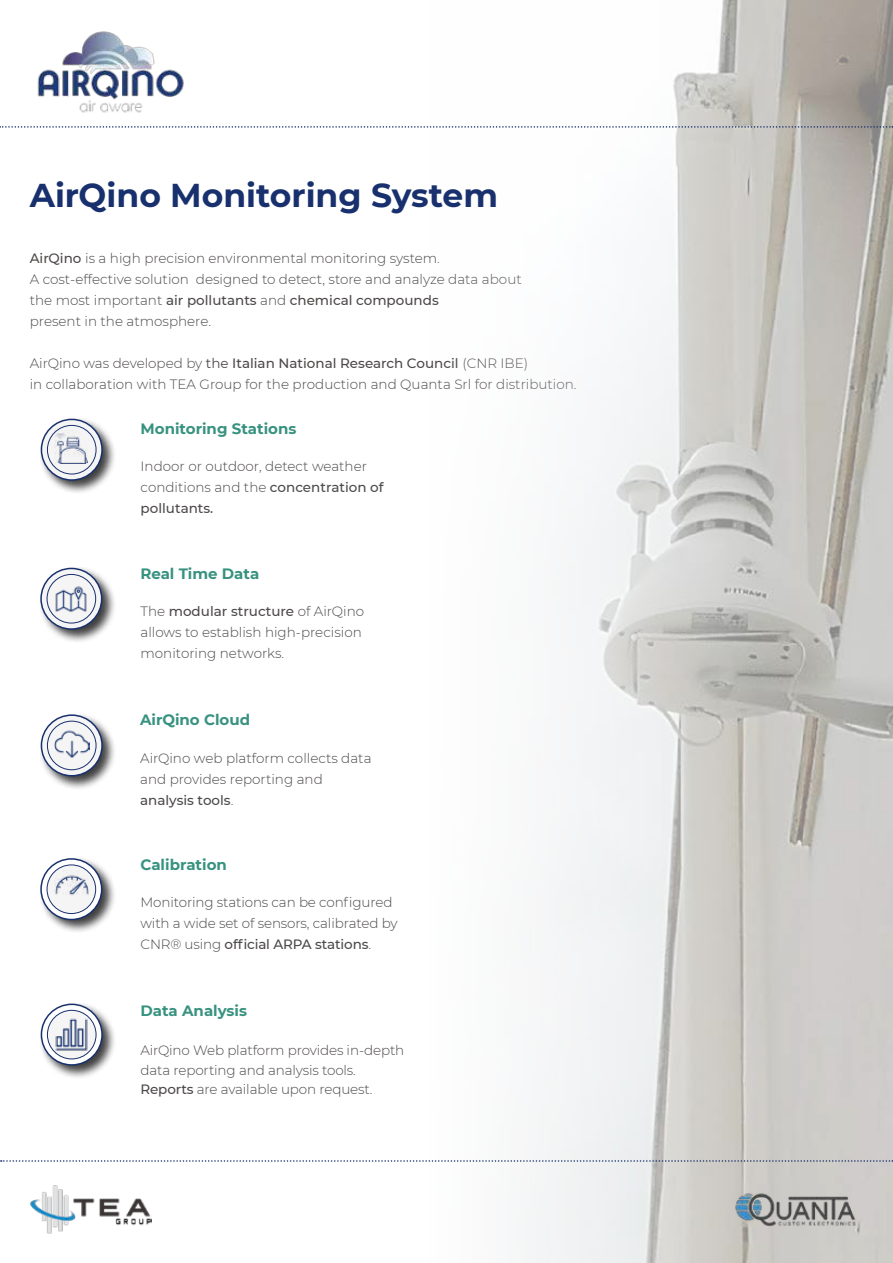
<style>
.page{position:relative;width:893px;height:1263px;background:#fff}
.page>*{position:absolute;margin:0;border:0;box-sizing:border-box;transform-origin:0 0}
.t1{font:700 33px "Montserrat";color:#18306d}
.t2{font:700 15px "Montserrat";color:#389280}
.t3{font:300 13.5px/21px "Montserrat";color:#4c4848}
.s1{font-weight:500}
.s2{font-weight:400}
</style>
<div class="page">
<img style="left:0;top:0;width:893px;height:1263px">
<img style="left:30px;top:30px;width:158px;height:89px">
<div style="left:39px;top:417px;width:78px;height:78px;background:#000;opacity:.75"></div>
<svg style="left:41px;top:419px;width:61px;height:61px"></svg>
<div style="left:41px;top:419px;width:62px;height:62px;border:2px solid #18306d;border-radius:50%"></div>
<svg style="left:47px;top:425px;width:49px;height:49px"></svg>
<div style="left:47px;top:425px;width:49px;height:49px;border:1px solid #18306d;border-radius:50%"></div>
<img style="left:55px;top:431px;width:33px;height:32px">
<div style="left:39px;top:566px;width:77px;height:78px;background:#000;opacity:.75"></div>
<svg style="left:41px;top:568px;width:61px;height:61px"></svg>
<div style="left:40px;top:568px;width:62px;height:62px;border:2px solid #18306d;border-radius:50%"></div>
<svg style="left:47px;top:574px;width:49px;height:49px"></svg>
<div style="left:47px;top:574px;width:49px;height:49px;border:1px solid #18306d;border-radius:50%"></div>
<img style="left:54px;top:581px;width:35px;height:35px">
<div style="left:39px;top:713px;width:78px;height:77px;background:#000;opacity:.75"></div>
<svg style="left:41px;top:715px;width:61px;height:61px"></svg>
<div style="left:41px;top:714px;width:62px;height:62px;border:2px solid #18306d;border-radius:50%"></div>
<svg style="left:47px;top:721px;width:49px;height:49px"></svg>
<div style="left:47px;top:721px;width:49px;height:49px;border:1px solid #18306d;border-radius:50%"></div>
<img style="left:55px;top:728px;width:34px;height:34px">
<div style="left:39px;top:856px;width:77px;height:78px;background:#000;opacity:.75"></div>
<svg style="left:41px;top:859px;width:61px;height:60px"></svg>
<div style="left:40px;top:858px;width:62px;height:62px;border:2px solid #18306d;border-radius:50%"></div>
<div style="left:47px;top:865px;width:49px;height:48px;background:#f5f5f5;border-radius:50%"></div>
<div style="left:47px;top:864px;width:49px;height:50px;border:1px solid #18306d;border-radius:50%"></div>
<img style="left:54px;top:871px;width:36px;height:25px">
<div style="left:39px;top:1002px;width:78px;height:78px;background:#000;opacity:.75"></div>
<svg style="left:41px;top:1004px;width:61px;height:61px"></svg>
<div style="left:41px;top:1003px;width:62px;height:63px;border:2px solid #18306d;border-radius:50%"></div>
<svg style="left:47px;top:1010px;width:49px;height:49px"></svg>
<div style="left:47px;top:1010px;width:49px;height:49px;border:1px solid #18306d;border-radius:50%"></div>
<img style="left:51px;top:1014px;width:41px;height:41px">
<svg style="left:0;top:126px;width:893px;height:2px"></svg>
<svg style="left:1px;top:1160px;width:892px;height:2px"></svg>
<img style="left:732px;top:1188px;width:131px;height:41px">
<img style="left:30px;top:1184px;width:122px;height:49px">
<h1 class="t1" style="left:30px;top:172px;width:470px">AirQino Monitoring System</h1>
<p class="t3" style="left:30px;top:247px;width:493px"><span class="s1">AirQino</span> is a high precision environmental monitoring system.<br>A cost-effective solution designed to detect, store and analyze data about the most important <span class="s1">air pollutants</span> and <span class="s1">chemical compounds<br></span>present in the atmosphere.</p>
<p class="t3" style="left:30px;top:352px;width:548px">AirQino was developed by <span class="s2">the</span> <span class="s1">Italian National Research Council</span> (CNR IBE)<br>in collaboration with TEA Group for the production and Quanta Srl for distribution.</p>
<p class="t2" style="left:141px;top:418px;width:157px">Monitoring Stations</p>
<p class="t3" style="left:141px;top:455px;width:244px">Indoor or outdoor, detect weather conditions and the <span class="s1">concentration of pollutants.</span></p>
<p class="t2" style="left:140px;top:563px;width:120px">Real Time Data</p>
<p class="t3" style="left:141px;top:601px;width:225px">The <span class="s1">modular structure</span> of AirQino allows to establish high-precision monitoring networks.</p>
<p class="t2" style="left:140px;top:709px;width:111px">AirQino Cloud</p>
<p class="t3" style="left:140px;top:747px;width:233px">AirQino web platform collects data and provides reporting and <span class="s1">analysis tools</span>.</p>
<p class="t2" style="left:140px;top:854px;width:88px">Calibration</p>
<p class="t3" style="left:140px;top:892px;width:259px">Monitoring stations can be configured with a wide set of sensors, calibrated by<br>CNR® using <span class="s1">official ARPA stations</span>.</p>
<p class="t2" style="left:140px;top:1000px;width:108px">Data Analysis</p>
<p class="t3" style="left:140px;top:1040px;width:265px;line-height:19.5px">AirQino Web platform provides in-depth data reporting and analysis tools.<br><span class="s1">Reports</span> are available upon request.</p>
</div>
